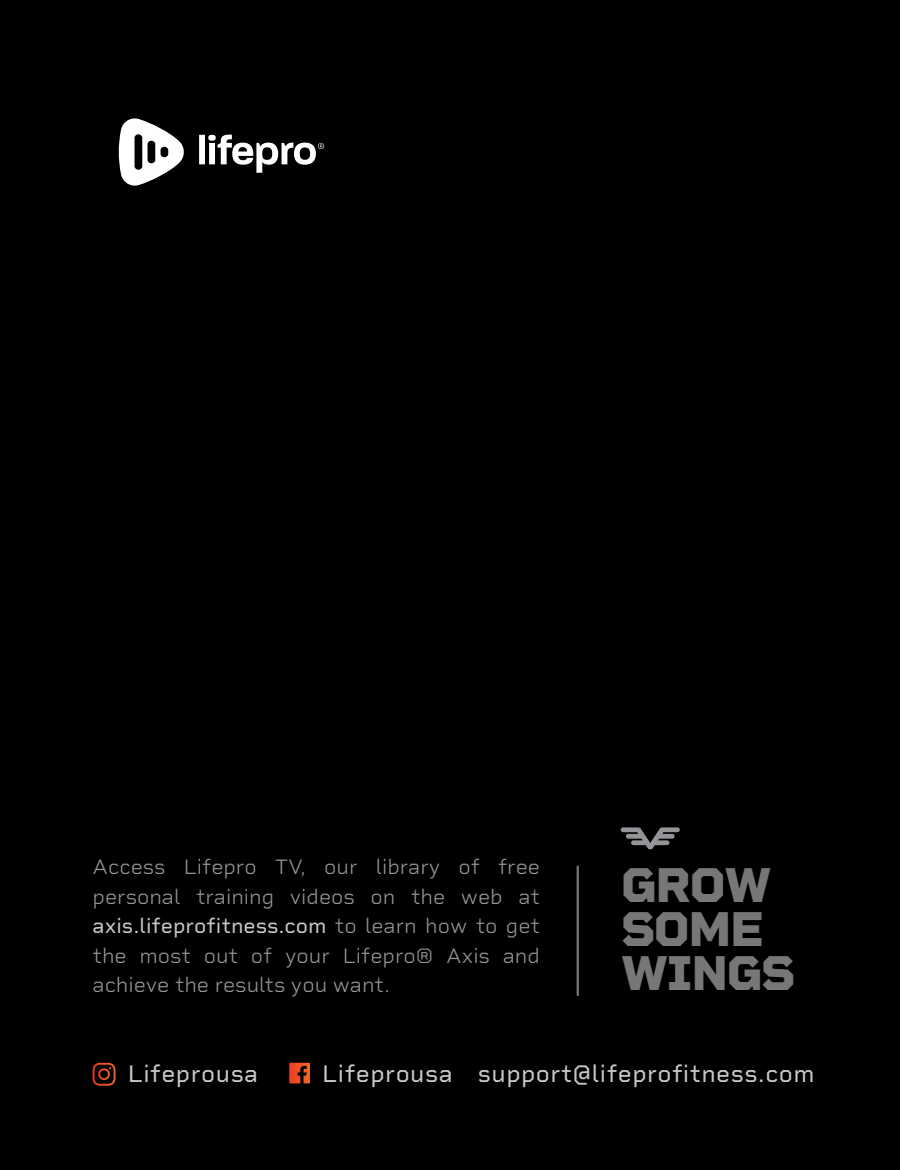
<style>
.page{position:relative;width:900px;height:1170px;background:#000}
.page>*{position:absolute;margin:0;border:0;box-sizing:border-box;transform-origin:0 0}
.t1{font:800 49.75px/44px "Rigid Square";letter-spacing:-.04em;color:#757779}
.t2{font:24.5px "Rigid Square";letter-spacing:.02em;color:#c7c8ca}
.t3{font:300 21.25px/29.5px "Rigid Square";color:#939598;text-align:justify}
.s1{font-weight:400;color:#c7c8ca}
</style>
<div class="page">
<svg style="left:199px;top:134px;width:125px;height:39px"></svg>
<svg style="left:119px;top:118px;width:65px;height:68px"></svg>
<svg style="left:621px;top:827px;width:59px;height:22px"></svg>
<svg style="left:93px;top:1063px;width:22px;height:23px"></svg>
<svg style="left:289px;top:1063px;width:21px;height:20px"></svg>
<hr style="left:577px;top:867px;width:2px;height:128px;background:#6d6e71">
<p class="t3" style="left:93px;top:852px;width:449px">Access Lifepro TV, our library of free personal training videos on the web at <span class="s1">axis.lifeprofitness.com</span> to learn how to get the most out of your Lifepro® Axis and achieve the results you want.</p>
<h1 class="t1" style="left:621px;top:863px;width:177px">GROW<br>SOME<br>WINGS</h1>
<p class="t2" style="left:128px;top:1058px;width:132px">Lifeprousa</p>
<p class="t2" style="left:322px;top:1058px;width:494px">Lifeprousa support@lifeprofitness.com</p>
</div>
